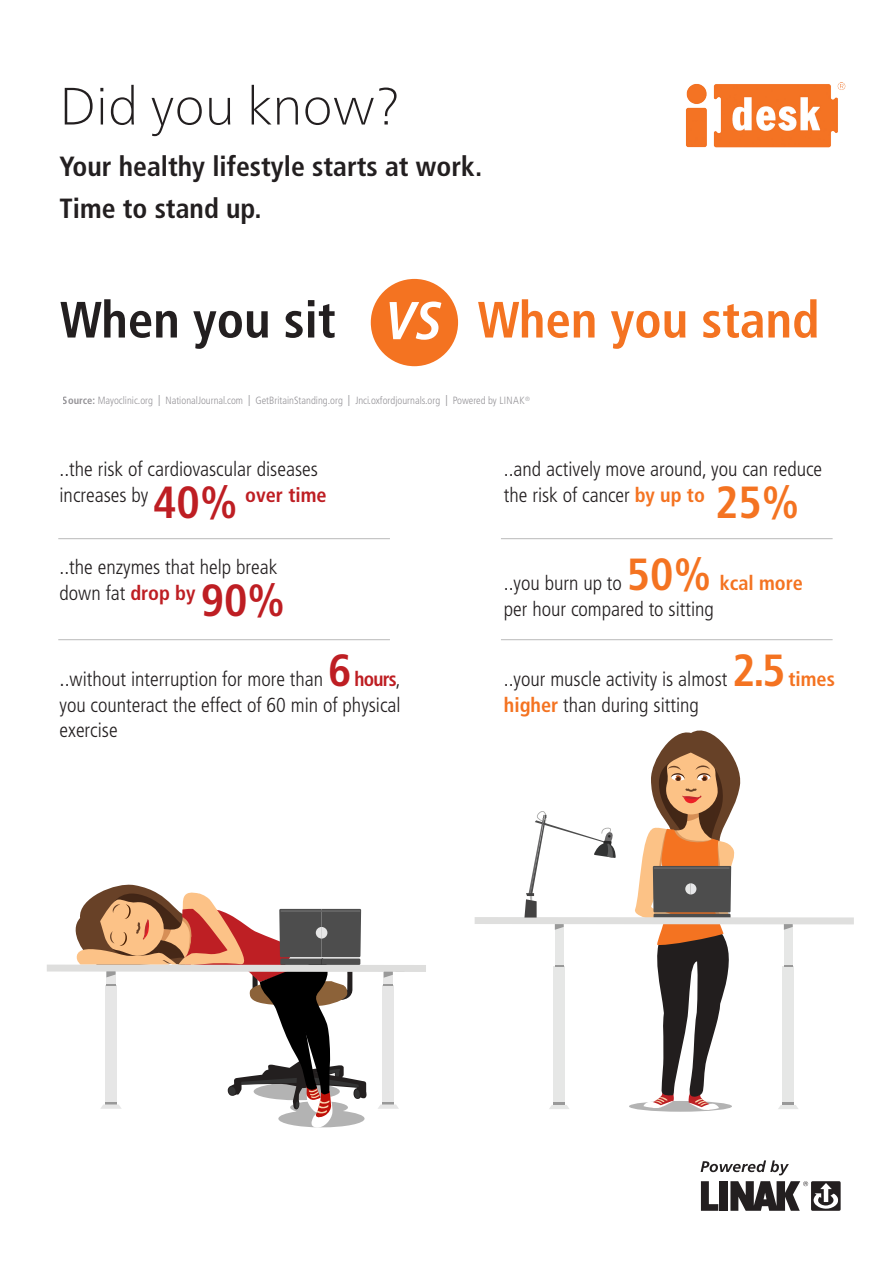
<style>
.page{position:relative;width:893px;height:1263px;background:#fff}
.page>*{position:absolute;margin:0;border:0;box-sizing:border-box;transform-origin:0 0}
.t1{font:italic 700 condensed 53.25px "Frutiger LT Pro";color:#fff}
.t2{font:100 52.5px "Frutiger Neue LT Pro";color:#231f20}
.t3{font:700 condensed 51px "Frutiger LT Pro";color:#f47321}
.t4{font:700 condensed 51px "Frutiger LT Pro";color:#231f20}
.t5{font:700 condensed 45px "Frutiger LT Pro";color:#f47321}
.t6{font:700 condensed 45px "Frutiger LT Pro";color:#be1e23}
.t7{font:700 condensed 27.75px "Frutiger LT Pro";color:#231f20}
.t8{font:300 condensed 20.25px/25.5px "Frutiger LT Pro";color:#231f20}
.t9{font:700 condensed 20.25px "Frutiger LT Pro";color:#f47321}
.t10{font:700 condensed 20.25px "Frutiger LT Pro";color:#be1e23}
.t11{font:300 condensed 10.5px "Frutiger LT Pro";color:#7d7b80}
.s1{font-weight:700}
.s2{font-stretch:normal;font-size:15.75px}
.s3{font-weight:700;color:#f47321}
.s4{font-weight:700;color:#be1e23}
.s5{font-size:21.75px}
</style>
<div class="page">
<svg style="left:629px;top:1101px;width:103px;height:11px"></svg>
<svg style="left:475px;top:730px;width:379px;height:381px"></svg>
<svg style="left:47px;top:884px;width:379px;height:244px"></svg>
<div style="left:369px;top:277px;width:91px;height:91px;background:#f47321;border-radius:50%"></div>
<div style="left:367px;top:275px;width:95px;height:95px;border:4px solid #fff;border-radius:50%"></div>
<hr style="left:58px;top:538px;width:332px;height:1px;background:#bdbebe">
<hr style="left:501px;top:538px;width:332px;height:1px;background:#bdbebe">
<hr style="left:58px;top:639px;width:332px;height:1px;background:#bdbebe">
<hr style="left:501px;top:639px;width:332px;height:1px;background:#bdbebe">
<img style="left:686px;top:82px;width:160px;height:66px">
<svg style="left:701px;top:1181px;width:17px;height:30px"></svg>
<div style="left:720px;top:1181px;width:8px;height:30px;background:#231f20"></div>
<svg style="left:730px;top:1181px;width:111px;height:30px"></svg>
<svg style="left:701px;top:1160px;width:88px;height:15px"></svg>
<p class="t2" style="left:60px;top:74px;width:341px">Did you know?</p>
<p class="t7" style="left:60px;top:150px;width:424px">Your healthy lifestyle starts at work.</p>
<p class="t7" style="left:60px;top:192px;width:204px">Time to stand up.</p>
<p class="t4" style="left:60px;top:290px;width:277px">When you sit</p>
<p class="t1" style="left:385px;top:289px;width:59px">VS</p>
<p class="t3" style="left:477px;top:290px;width:344px">When you stand</p>
<p class="t11" style="left:63px;top:394px;width:469px"><span class="s1">Source:</span> Mayoclinic.org <span class="s2">I</span> NationalJournal.com <span class="s2">I</span> GetBritainStanding.org <span class="s2">I</span> Jnci.oxfordjournals.org <span class="s2">I</span> Powered by LINAK<sup>®</sup></p>
<p class="t8" style="left:60px;top:456px;width:260px">..the risk of cardiovascular diseases</p>
<p class="t8" style="left:60px;top:482px;width:90px">increases by</p>
<p class="t6" style="left:153px;top:476px;width:86px">40%</p>
<p class="t10" style="left:245px;top:482px;width:83px">over time</p>
<p class="t8" style="left:504px;top:456px;width:320px">..and actively move around, you can reduce the risk of cancer <span class="s3">by up to</span></p>
<p class="t5" style="left:715px;top:476px;width:86px">25%</p>
<p class="t5" style="left:627px;top:548px;width:86px">50%</p>
<p class="t8" style="left:60px;top:555px;width:219px">..the enzymes that help break down fat <span class="s4">drop by</span></p>
<p class="t6" style="left:201px;top:574px;width:86px">90%</p>
<p class="t8" style="left:504px;top:571px;width:120px">..you burn up to</p>
<p class="t8" style="left:504px;top:596px;width:212px">per hour compared to sitting</p>
<p class="t9" style="left:720px;top:571px;width:85px">kcal more</p>
<p class="t6" style="left:328px;top:644px;width:25px">6</p>
<p class="t8" style="left:60px;top:667px;width:265px"><span class="s5">.</span>.without interruption for more than</p>
<p class="t8" style="left:60px;top:667px;width:343px;text-align:justify;text-indent:295px"><span class="s4">hours</span>, you counteract the effect of 60 min of physical exercise</p>
<p class="t8" style="left:504px;top:667px;width:225px">..your muscle activity is almost</p>
<p class="t8" style="left:504px;top:692px;width:197px"><span class="s3">higher</span> than during sitting</p>
<p class="t5" style="left:732px;top:644px;width:55px">2.5</p>
<p class="t9" style="left:788px;top:667px;width:48px">times</p>
</div>
